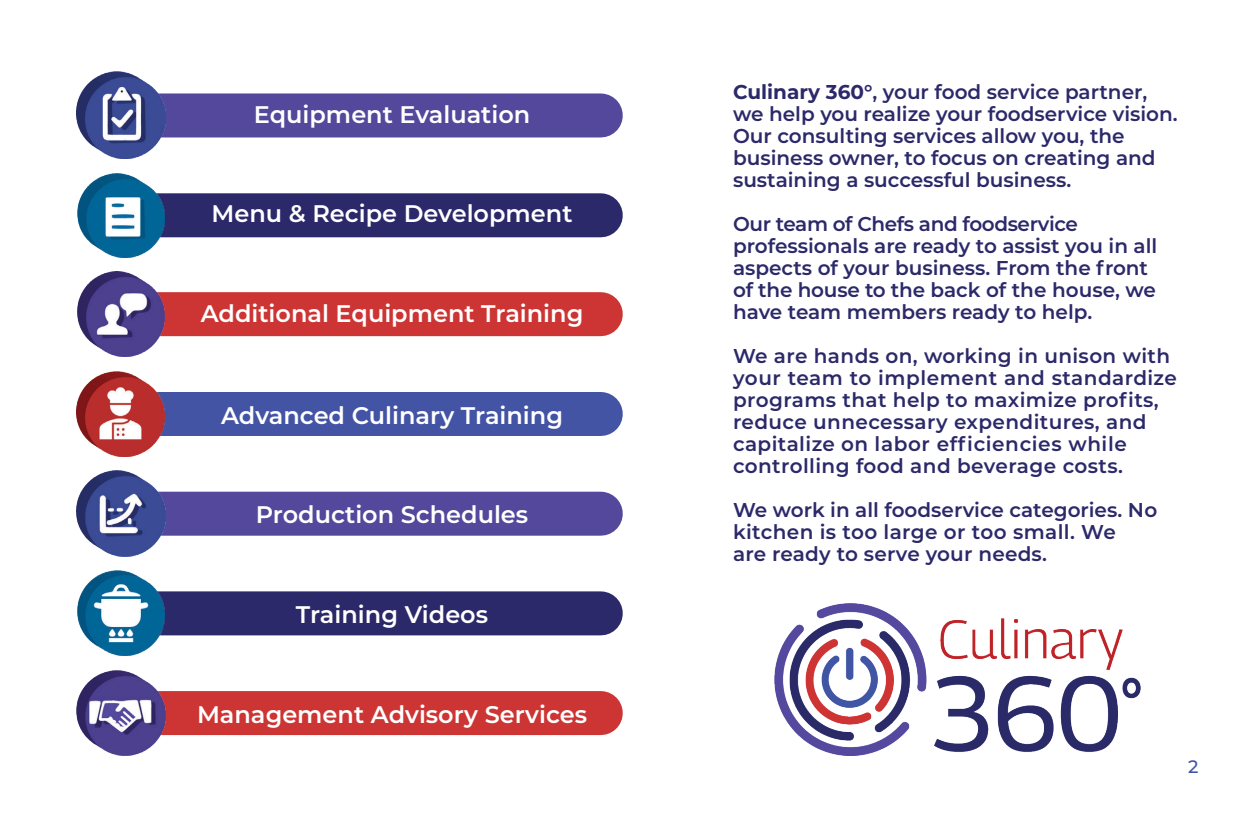
<style>
.page{position:relative;width:1260px;height:828px;background:#fff}
.page>*{position:absolute;margin:0;border:0;box-sizing:border-box;transform-origin:0 0}
.t1{font:600 24px "Montserrat";color:#fff}
.t2{font:600 20px/22px "Montserrat";color:#2b2969}
.t3{font:600 20px/22px "Montserrat";letter-spacing:.02em;color:#2b2969}
.Headers{font:500 18px "Montserrat";color:#4354a5}
.s1{font-weight:700}
</style>
<div class="page">
<img style="left:775px;top:604px;width:366px;height:152px">
<div style="left:157px;top:93px;width:444px;height:44px;background:#54489d"></div>
<div style="left:157px;top:492px;width:444px;height:44px;background:#54489d"></div>
<div style="left:157px;top:193px;width:444px;height:44px;background:#2b2969"></div>
<div style="left:157px;top:591px;width:444px;height:44px;background:#2b2969"></div>
<div style="left:157px;top:292px;width:444px;height:44px;background:#cd3534"></div>
<div style="left:157px;top:691px;width:444px;height:44px;background:#cd3534"></div>
<div style="left:157px;top:392px;width:444px;height:44px;background:#4354a5"></div>
<img style="left:76px;top:72px;width:90px;height:87px">
<img style="left:77px;top:173px;width:87px;height:84px">
<img style="left:77px;top:272px;width:88px;height:85px">
<img style="left:77px;top:371px;width:88px;height:86px">
<img style="left:77px;top:471px;width:88px;height:86px">
<img style="left:77px;top:571px;width:88px;height:85px">
<img style="left:77px;top:670px;width:88px;height:86px">
<p class="t1" style="left:254px;top:98px;width:278px">Equipment Evaluation</p>
<p class="t1" style="left:212px;top:197px;width:362px">Menu &amp; Recipe Development</p>
<p class="t1" style="left:201px;top:297px;width:384px">Additional Equipment Training</p>
<p class="t1" style="left:221px;top:398px;width:344px">Advanced Culinary Training</p>
<p class="t1" style="left:256px;top:498px;width:274px">Production Schedules</p>
<p class="t1" style="left:296px;top:597px;width:194px">Training Videos</p>
<p class="t1" style="left:197px;top:697px;width:391px">Management Advisory Services</p>
<p class="t2" style="left:733px;top:80px;width:446px"><span class="s1">Culinary 360°</span>, your food service partner, we help you realize your foodservice vision.<br>Our consulting services allow you, the business owner, to focus on creating and sustaining a successful business.</p>
<p class="t2" style="left:733px;top:212px;width:426px">Our team of Chefs and foodservice professionals are ready to assist you in all aspects of your business. From the front of the house to the back of the house, we have team members ready to help.</p>
<p class="t3" style="left:733px;top:344px;width:445px">We are hands on, working in unison with your team to implement and standardize</p>
<p class="t3" style="left:733px;top:388px;width:427px">programs that help to maximize profits, reduce unnecessary expenditures, and capitalize on labor efficiencies while controlling food and beverage costs.</p>
<p class="t2" style="left:733px;top:498px;width:426px">We work in all foodservice categories. No kitchen is too large or too small. We<br>are ready to serve your needs.</p>
<p class="Headers" style="left:1188px;top:754px;width:12px">2</p>
</div>
